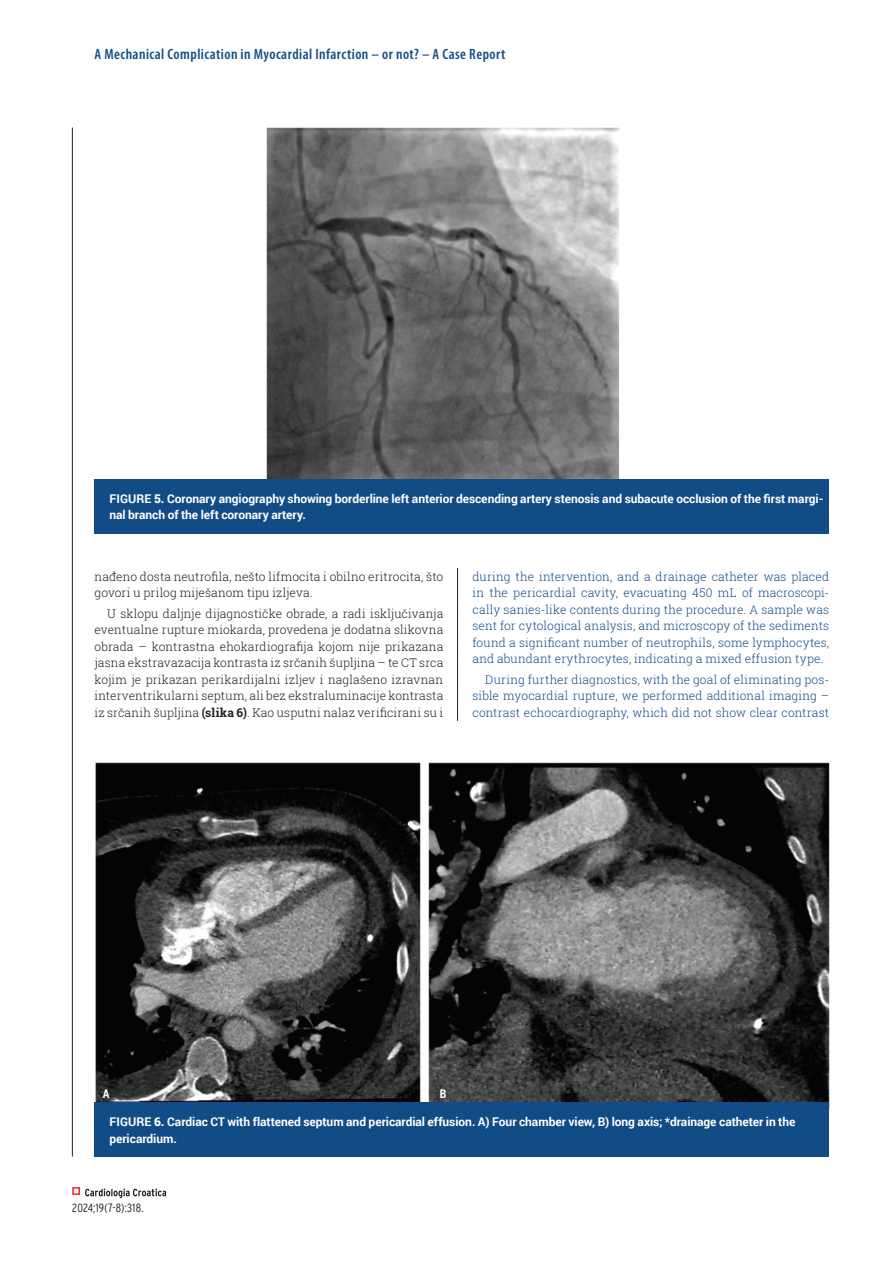
<style>
.page{position:relative;width:893px;height:1263px;background:#fff}
.page>*{position:absolute;margin:0;border:0;box-sizing:border-box;transform-origin:0 0}
.t1{font:600 condensed 15px "Myriad Pro";letter-spacing:.03em;color:#124c87}
.t2{font:300 12px/16.5px "Roboto Slab";letter-spacing:.01em;color:#124c87;text-align:justify}
.t3{font:300 12px/16.5px "Roboto Slab";letter-spacing:.01em;color:#231f20}
.t4{font:700 12px/16.5px "Roboto";letter-spacing:-.005em;color:#fff}
.t5{font:300 condensed 12px "Interstate";letter-spacing:.015em;color:#231f20}
.t6{font:700 12px "Roboto Condensed";color:#fff}
.s1{font-weight:900}
.s2{font-weight:700}
</style>
<div class="page">
<svg style="left:85px;top:1188px;width:81px;height:10px"></svg>
<div style="left:72px;top:1187px;width:8px;height:8px;border:2px solid #ee2629"></div>
<hr style="left:72px;top:128px;width:1px;height:1028px;background:#231f20">
<img style="left:95px;top:763px;width:326px;height:339px">
<img style="left:428px;top:762px;width:401px;height:340px">
<hr style="left:457px;top:568px;width:1px;height:153px;background:#231f20">
<img style="left:267px;top:128px;width:353px;height:351px">
<div style="left:94px;top:479px;width:735px;height:55px;background:#124c87"></div>
<div style="left:94px;top:1102px;width:735px;height:55px;background:#124c87"></div>
<p class="t1" style="left:94px;top:45px;width:412px">A Mechanical Complication in Myocardial Infarction – or not? – A Case Report</p>
<p class="t4" style="left:109px;top:490px;width:715px">Figure <span class="s1">5.</span> Coronary angiography showing borderline left anterior descending artery stenosis and subacute occlusion of the first margi&shy;nal branch of the left coronary artery.</p>
<p class="t3" style="left:94px;top:568px;width:350px">nađeno dosta neutrofila, nešto lifmocita i obilno eritrocita, što govori u prilog miješanom tipu izljeva.</p>
<p class="t3" style="left:94px;top:605px;width:350px;text-align:justify;text-indent:13px">U sklopu daljnje dijagnostičke obrade, a radi isključivanja eventualne rupture miokarda, provedena je dodatna slikovna obrada – kontrastna ehokardiografija kojom nije prikazana jasna ekstravazacija kontrasta iz srčanih šupljina – te CT srca kojim je prikazan perikardijalni izljev i naglašeno izravnan interventrikularni septum, ali bez ekstraluminacije kontrasta iz srčanih šupljina <span class="s2">(slika 6)</span>. Kao usputni nalaz verificirani su i</p>
<p class="t2" style="left:472px;top:568px;width:358px">during the intervention, and a drainage catheter was placed in the pericardial cavity, evacuating 450 mL of macroscopi&shy;cally sanies-like contents during the procedure. A sample was sent for cytological analysis, and microscopy of the sediments found a significant number of neutrophils, some lymphocytes, and abundant erythrocytes, indicating a mixed effusion type.</p>
<p class="t2" style="left:472px;top:671px;width:358px;text-indent:13px">During further diagnostics, with the goal of eliminating pos&shy;sible myocardial rupture, we performed additional imaging – contrast echocardiography, which did not show clear contrast</p>
<p class="t6" style="left:103px;top:1085px;width:8px">A</p>
<p class="t6" style="left:440px;top:1085px;width:8px">B</p>
<p class="t4" style="left:109px;top:1113px;width:687px">Figure <span class="s1">6.</span> Cardiac CT with flattened septum and pericardial effusion. A) Four chamber view, B) long axis; *drainage catheter in the pericardium.</p>
<p class="t5" style="left:72px;top:1201px;width:73px">2024;19(7-8):318.</p>
</div>
